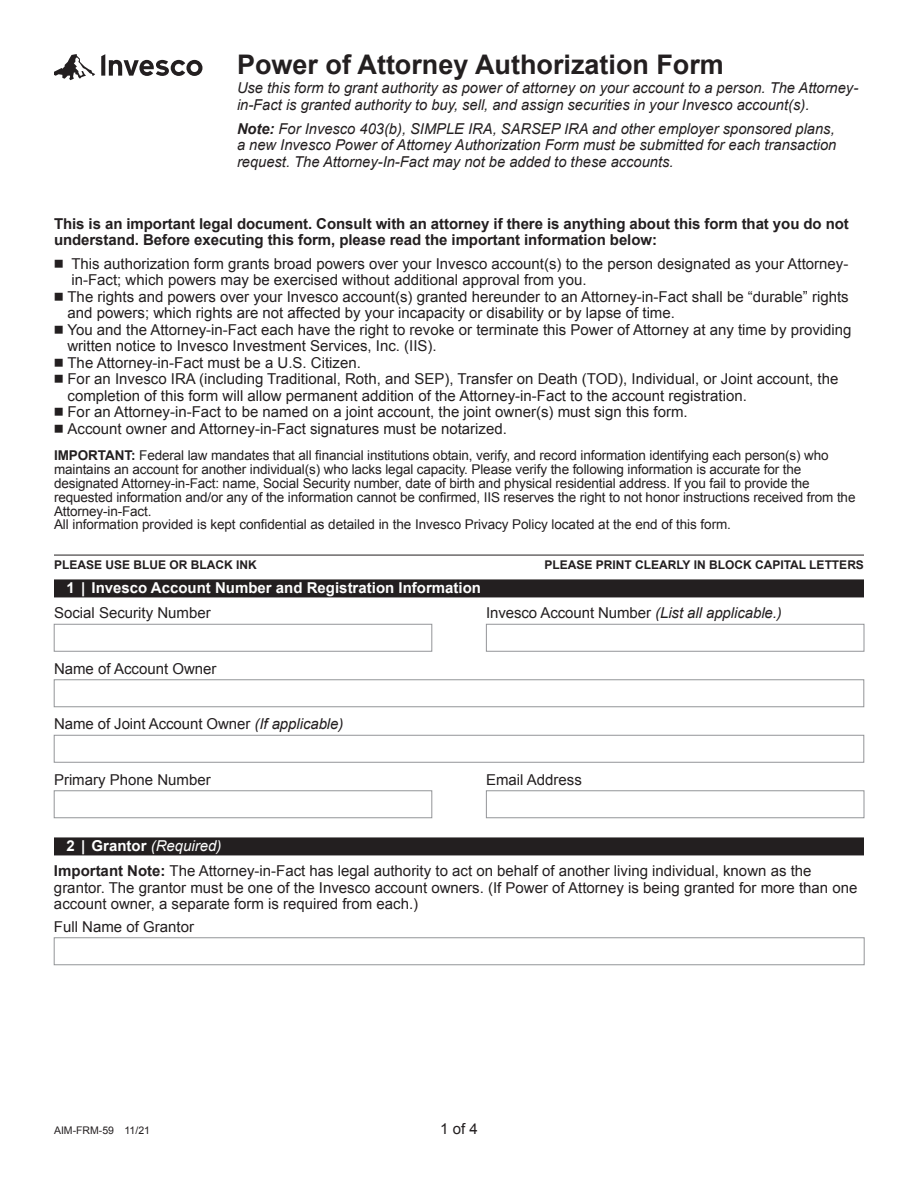
<style>
.page{position:relative;width:918px;height:1188px;background:#fff}
.page>*{position:absolute;margin:0;border:0;box-sizing:border-box;transform-origin:0 0}
.t1{font:700 27px "Arial";color:#231f20}
.body_10_11{font:15px/16.5px "Arial";color:#231f20}
.body_10_11-2{font:italic 15px/16.5px "Arial";color:#231f20}
.body_10_11-3{font:700 15px/15.8px "Arial";letter-spacing:-.005em;color:#231f20}
.reversed_header{font:700 15px "Arial";color:#fff}
.reversed_header-2{font:italic 15px "Arial";color:#fff}
.body_10_11-4{font:13.5px/14px "Arial";letter-spacing:-.01em;color:#231f20}
.t2{font:700 12px "Arial";color:#231f20}
.t3{font:10.5px "Arial";color:#231f20}
.s1{font-weight:700}
.s2{font-family:"Invesco Interstate";font-weight:300}
.s3{font-style:italic}
.s4{font-weight:700;font-style:normal}
</style>
<div class="page">
<hr style="left:54px;top:555px;width:810px;height:1px;background:#231f20">
<div style="left:54px;top:579px;width:810px;height:18px;background:#231f20"></div>
<div style="left:54px;top:837px;width:810px;height:18px;background:#231f20"></div>
<div style="left:54px;top:624px;width:378px;height:27px;border:1px solid #939598"></div>
<div style="left:486px;top:624px;width:378px;height:27px;border:1px solid #939598"></div>
<div style="left:54px;top:680px;width:810px;height:27px;border:1px solid #939598"></div>
<div style="left:54px;top:735px;width:810px;height:27px;border:1px solid #939598"></div>
<div style="left:54px;top:791px;width:378px;height:27px;border:1px solid #939598"></div>
<div style="left:486px;top:791px;width:378px;height:27px;border:1px solid #939598"></div>
<div style="left:54px;top:938px;width:810px;height:27px;border:1px solid #939598"></div>
<svg style="left:54px;top:54px;width:41px;height:26px"></svg>
<svg style="left:101px;top:54px;width:101px;height:22px"></svg>
<p class="t1" style="left:237px;top:46px;width:488px">Power of Attorney Authorization Form</p>
<p class="body_10_11-2" style="left:237px;top:80px;width:623px">Use this form to grant authority as power of attorney on your account to a person. The Attorney&shy;in-Fact is granted authority to buy, sell, and assign securities in your Invesco account(s).</p>
<p class="body_10_11-2" style="left:237px;top:120px;width:601px;text-align:justify"><span class="s1">Note:</span> For Invesco 403(b), SIMPLE IRA, SARSEP IRA and other employer sponsored plans, a new Invesco Power of Attorney Authorization Form must be submitted for each transaction request. The Attorney-In-Fact may not be added to these accounts.</p>
<p class="body_10_11-3" style="left:54px;top:216px;width:796px">This is an important legal document. Consult with an attorney if there is anything about this form that you do not understand. Before executing this form, please read the important information below:</p>
<p class="body_10_11" style="left:71px;top:255px;width:779px;text-indent:-17px"><span class="s2">•</span> This authorization form grants broad powers over your Invesco account(s) to the person designated as your Attorney&shy;in-Fact; which powers may be exercised without additional approval from you.</p>
<p class="body_10_11" style="left:68px;top:288px;width:783px;text-indent:-14px"><span class="s2">•</span> The rights and powers over your Invesco account(s) granted hereunder to an Attorney-in-Fact shall be “durable” rights and powers; which rights are not affected by your incapacity or disability or by lapse of time.</p>
<p class="body_10_11" style="left:68px;top:321px;width:786px;text-indent:-14px"><span class="s2">•</span> You and the Attorney-in-Fact each have the right to revoke or terminate this Power of Attorney at any time by providing written notice to Invesco Investment Services, Inc. (IIS).</p>
<p class="body_10_11" style="left:54px;top:354px;width:308px"><span class="s2">•</span> The Attorney-in-Fact must be a U.S. Citizen.</p>
<p class="body_10_11" style="left:68px;top:371px;width:772px;text-indent:-14px"><span class="s2">•</span> For an Invesco IRA (including Traditional, Roth, and SEP), Transfer on Death (TOD), Individual, or Joint account, the completion of this form will allow permanent addition of the Attorney-in-Fact to the account registration.</p>
<p class="body_10_11" style="left:54px;top:404px;width:635px"><span class="s2">•</span> For an Attorney-in-Fact to be named on a joint account, the joint owner(s) must sign this form.</p>
<p class="body_10_11" style="left:54px;top:420px;width:454px"><span class="s2">•</span> Account owner and Attorney-in-Fact signatures must be notarized.</p>
<p class="body_10_11-4" style="left:54px;top:448px;width:803px"><span class="s1">IMPORTANT:</span> Federal law mandates that all financial institutions obtain, verify, and record information identifying each person(s) who maintains an account for another individual(s) who lacks legal capacity. Please verify the following information is accurate for the designated Attorney-in-Fact: name, Social Security number, date of birth and physical residential address. If you fail to provide the requested information and/or any of the information cannot be confirmed, IIS reserves the right to not honor instructions received from the Attorney-in-Fact.<br>All information provided is kept confidential as detailed in the Invesco Privacy Policy located at the end of this form.</p>
<p class="t2" style="left:54px;top:557px;width:204px">PLEASE USE BLUE OR BLACK INK</p>
<p class="t2" style="left:544px;top:557px;width:321px">PLEASE PRINT CLEARLY IN BLOCK CAPITAL LETTERS</p>
<p class="reversed_header" style="left:67px;top:578px;width:416px">1 | Invesco Account Number and Registration Information</p>
<p class="body_10_11" style="left:54px;top:605px;width:158px">Social Security Number</p>
<p class="body_10_11" style="left:486px;top:605px;width:297px">Invesco Account Number <span class="s3">(List all applicable.)</span></p>
<p class="body_10_11" style="left:54px;top:661px;width:164px">Name of Account Owner</p>
<p class="body_10_11" style="left:54px;top:716px;width:291px">Name of Joint Account Owner <span class="s3">(If applicable)</span></p>
<p class="body_10_11" style="left:54px;top:772px;width:158px">Primary Phone Number</p>
<p class="body_10_11" style="left:486px;top:772px;width:97px">Email Address</p>
<p class="reversed_header-2" style="left:67px;top:836px;width:156px"><span class="s4">2 | Grantor</span> (Required)</p>
<p class="body_10_11" style="left:54px;top:863px;width:805px"><span class="s1">Important Note:</span> The Attorney-in-Fact has legal authority to act on behalf of another living individual, known as the grantor. The grantor must be one of the Invesco account owners. (If Power of Attorney is being granted for more than one account owner, a separate form is required from each.)</p>
<p class="body_10_11" style="left:54px;top:919px;width:142px">Full Name of Grantor</p>
<p class="t3" style="left:54px;top:1123px;width:98px">AIM-FRM-59 11/21</p>
<p class="body_10_11" style="left:440px;top:1121px;width:39px">1 of 4</p>
</div>
